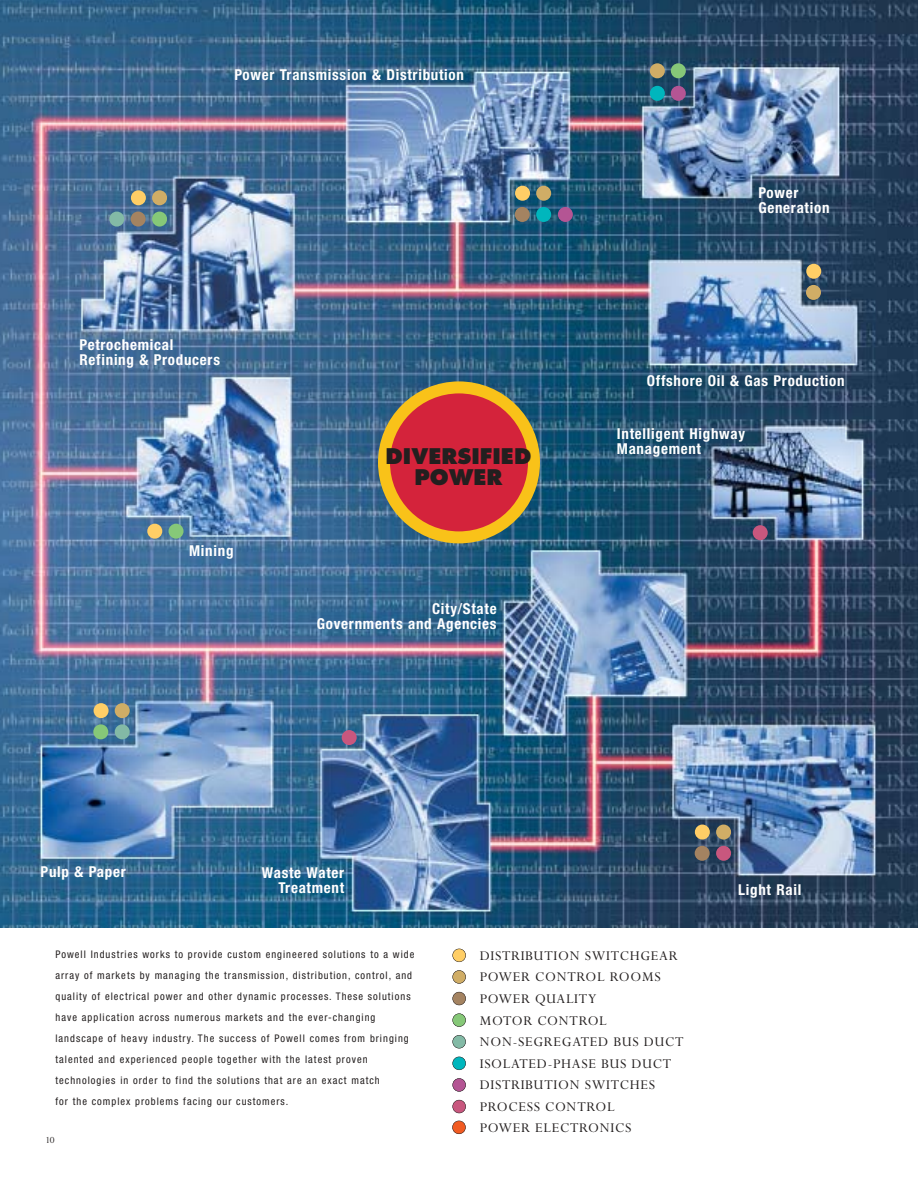
<style>
.page{position:relative;width:918px;height:1188px;background:#fff}
.page>*{position:absolute;margin:0;border:0;box-sizing:border-box;transform-origin:0 0}
.t1{font:800 21px/21px "Futura";color:#231f1f;text-align:center}
.t2{font:700 condensed 15px/15px "Helvetica Neue";letter-spacing:.05em;color:#fff}
.t3{font:15px/21.6px "Perpetua";letter-spacing:.045em;color:#231f1f}
.t4{font:condensed 10.5px/21px "Helvetica Neue";letter-spacing:.095em;color:#231f1f}
.t5{font:10.5px "Perpetua";color:#231f1f}
.s1{font-weight:500}
</style>
<div class="page">
<img style="left:0;top:0;width:918px;height:927px">
<svg style="left:378px;top:381px;width:162px;height:162px;background:#b75243"></svg>
<div style="left:753px;top:525px;width:15px;height:15px;background:#c8577e;border-radius:50%"></div>
<div style="left:650px;top:63px;width:15px;height:15px;background:#d0ad66;border-radius:50%"></div>
<div style="left:671px;top:63px;width:15px;height:15px;background:#86c878;border-radius:50%"></div>
<div style="left:650px;top:86px;width:15px;height:15px;background:#00b6bd;border-radius:50%"></div>
<div style="left:671px;top:86px;width:15px;height:15px;background:#b45594;border-radius:50%"></div>
<div style="left:131px;top:190px;width:15px;height:15px;background:#ffce66;border-radius:50%"></div>
<div style="left:152px;top:190px;width:15px;height:15px;background:#d0ad66;border-radius:50%"></div>
<div style="left:131px;top:212px;width:15px;height:15px;background:#a48361;border-radius:50%"></div>
<div style="left:152px;top:212px;width:15px;height:15px;background:#86c878;border-radius:50%"></div>
<div style="left:109px;top:212px;width:15px;height:15px;background:#83baa6;border-radius:50%"></div>
<div style="left:342px;top:730px;width:15px;height:15px;background:#c8577e;border-radius:50%"></div>
<div style="left:147px;top:524px;width:15px;height:15px;background:#ffce66;border-radius:50%"></div>
<div style="left:169px;top:524px;width:15px;height:15px;background:#86c878;border-radius:50%"></div>
<div style="left:94px;top:703px;width:15px;height:15px;background:#ffce66;border-radius:50%"></div>
<div style="left:115px;top:703px;width:15px;height:15px;background:#d0ad66;border-radius:50%"></div>
<div style="left:93px;top:724px;width:15px;height:15px;background:#86c878;border-radius:50%"></div>
<div style="left:115px;top:724px;width:15px;height:15px;background:#83baa6;border-radius:50%"></div>
<div style="left:515px;top:186px;width:15px;height:15px;background:#ffce66;border-radius:50%"></div>
<div style="left:536px;top:186px;width:15px;height:15px;background:#d0ad66;border-radius:50%"></div>
<div style="left:515px;top:207px;width:15px;height:15px;background:#a48361;border-radius:50%"></div>
<div style="left:536px;top:207px;width:15px;height:15px;background:#00b6bd;border-radius:50%"></div>
<div style="left:695px;top:825px;width:15px;height:15px;background:#ffce66;border-radius:50%"></div>
<div style="left:716px;top:825px;width:15px;height:15px;background:#d0ad66;border-radius:50%"></div>
<div style="left:695px;top:846px;width:15px;height:15px;background:#a48361;border-radius:50%"></div>
<div style="left:716px;top:846px;width:15px;height:15px;background:#c8577e;border-radius:50%"></div>
<div style="left:453px;top:949px;width:13px;height:13px;background:#ffce66;border-radius:50%"></div>
<div style="left:452px;top:949px;width:14px;height:13px;border:1px solid #231f1f;border-radius:50%"></div>
<div style="left:453px;top:970px;width:13px;height:14px;background:#d0ad66;border-radius:50%"></div>
<div style="left:452px;top:970px;width:14px;height:14px;border:1px solid #231f1f;border-radius:50%"></div>
<div style="left:453px;top:992px;width:13px;height:13px;background:#a48361;border-radius:50%"></div>
<div style="left:452px;top:992px;width:14px;height:13px;border:1px solid #231f1f;border-radius:50%"></div>
<div style="left:453px;top:1014px;width:13px;height:13px;background:#86c878;border-radius:50%"></div>
<div style="left:452px;top:1013px;width:14px;height:14px;border:1px solid #231f1f;border-radius:50%"></div>
<div style="left:453px;top:1035px;width:13px;height:13px;background:#83baa6;border-radius:50%"></div>
<div style="left:452px;top:1035px;width:14px;height:13px;border:1px solid #231f1f;border-radius:50%"></div>
<div style="left:453px;top:1057px;width:13px;height:13px;background:#00b6bd;border-radius:50%"></div>
<div style="left:452px;top:1057px;width:14px;height:13px;border:1px solid #231f1f;border-radius:50%"></div>
<div style="left:453px;top:1078px;width:13px;height:14px;background:#b45594;border-radius:50%"></div>
<div style="left:452px;top:1078px;width:14px;height:14px;border:1px solid #231f1f;border-radius:50%"></div>
<div style="left:453px;top:1100px;width:13px;height:13px;background:#c8577e;border-radius:50%"></div>
<div style="left:452px;top:1100px;width:14px;height:13px;border:1px solid #231f1f;border-radius:50%"></div>
<div style="left:452px;top:1121px;width:14px;height:13px;background:#f15b22;border-radius:50%"></div>
<div style="left:452px;top:1121px;width:14px;height:13px;border:1px solid #231f1f;border-radius:50%"></div>
<div style="left:558px;top:207px;width:15px;height:15px;background:#b45594;border-radius:50%"></div>
<div style="left:806px;top:264px;width:15px;height:15px;background:#ffce66;border-radius:50%"></div>
<div style="left:806px;top:285px;width:15px;height:15px;background:#d0ad66;border-radius:50%"></div>
<h2 class="t2" style="left:234px;top:69px;width:231px">Power Transmission &amp; Distribution</h2>
<h2 class="t2" style="left:80px;top:339px;width:142px">Petrochemical<br>Refining &amp; Producers</h2>
<h1 class="t1" style="left:386px;top:448px;width:147px">DIVERSIFIED<br>POWER</h1>
<h2 class="t2" style="left:189px;top:544px;width:46px">Mining</h2>
<h2 class="t2" style="left:317px;top:603px;width:181px;text-align:right">City<span class="s1">/</span>State<br>Governments and Agencies</h2>
<h2 class="t2" style="left:758px;top:186px;width:73px">Power<br>Generation</h2>
<h2 class="t2" style="left:647px;top:374px;width:199px">Offshore Oil &amp; Gas Production</h2>
<h2 class="t2" style="left:617px;top:427px;width:130px">Intelligent Highway<br>Management</h2>
<h2 class="t2" style="left:40px;top:866px;width:87px">Pulp &amp; Paper</h2>
<h2 class="t2" style="left:262px;top:866px;width:84px;text-align:right">Waste Water<br>Treatment</h2>
<h2 class="t2" style="left:738px;top:883px;width:65px">Light Rail</h2>
<p class="t4" style="left:56px;top:945px;width:360px">Powell Industries works to provide custom engineered solutions to a wide array of markets by managing the transmission, distribution, control, and quality of electrical power and other dynamic processes. These solutions have application across numerous markets and the ever-changing landscape of heavy industry. The success of Powell comes from bringing talented and experienced people together with the latest proven technologies in order to find the solutions that are an exact match<br>for the complex problems facing our customers.</p>
<p class="t5" style="left:46px;top:1136px;width:11px">10</p>
<h2 class="t3" style="left:480px;top:947px;width:205px">DISTRIBUTION SWITCHGEAR<br>POWER CONTROL ROOMS<br>POWER QUALITY<br>MOTOR CONTROL<br>NON-SEGREGATED BUS DUCT<br>ISOLATED-PHASE BUS DUCT<br>DISTRIBUTION SWITCHES<br>PROCESS CONTROL<br>POWER ELECTRONICS</h2>
</div>
